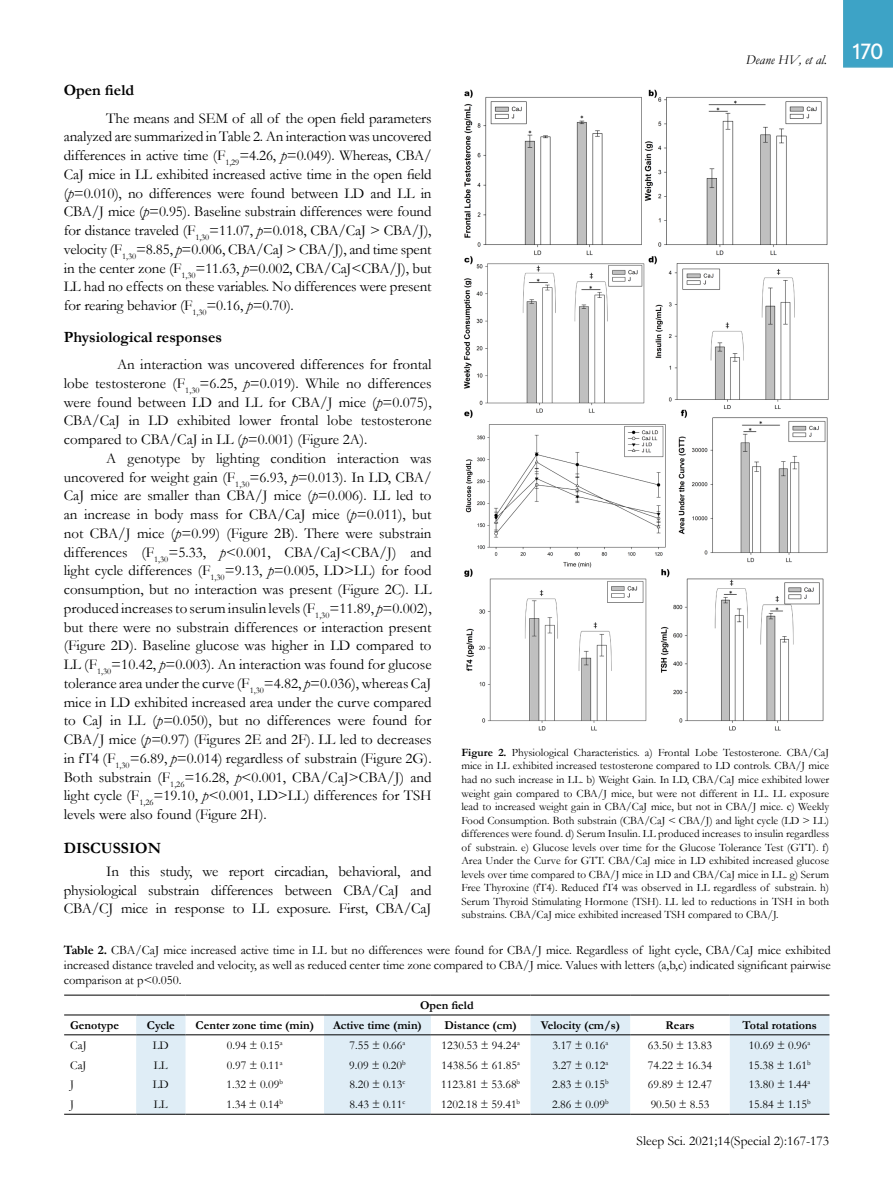
<style>
.page{position:relative;width:893px;height:1191px;background:#fff}
.page>*{position:absolute;margin:0;border:0;box-sizing:border-box;transform-origin:0 0}
.t1{font:700 15.75px "Garamond";color:#000}
.t2{font:15px/18.8px "Garamond";letter-spacing:-.01em;color:#000;text-align:justify}
.t3{font:13.5px "Garamond";color:#000}
.t4{font:italic 13.5px "Garamond";color:#000}
.t5{font:12.75px/15.3px "Garamond";color:#000;text-align:justify}
.t6{font:12px "Garamond";color:#000}
.t7{font:700 12px "Garamond";color:#000}
.t8{font:11.25px/13.5px "Garamond";color:#000;text-align:justify}
.s1{font-style:italic}
.s2{font-weight:700}
</style>
<div class="page">
<div style="left:843px;top:0;width:50px;height:68px;background:#3da3c6"></div>
<img style="left:463px;top:89px;width:366px;height:642px">
<svg style="left:136px;top:1015px;width:693px;height:99px;fill:#dfedf6"></svg>
<hr style="left:64px;top:994px;width:72px;height:1px;background:#000">
<hr style="left:136px;top:994px;width:49px;height:1px;background:#000">
<hr style="left:185px;top:994px;width:139px;height:1px;background:#000">
<hr style="left:324px;top:994px;width:107px;height:1px;background:#000">
<hr style="left:431px;top:994px;width:99px;height:1px;background:#000">
<hr style="left:530px;top:994px;width:100px;height:1px;background:#000">
<hr style="left:630px;top:994px;width:100px;height:1px;background:#000">
<hr style="left:730px;top:994px;width:99px;height:1px;background:#000">
<hr style="left:64px;top:1014px;width:72px;height:1px;background:#000">
<hr style="left:136px;top:1014px;width:49px;height:1px;background:#000">
<hr style="left:185px;top:1014px;width:139px;height:1px;background:#000">
<hr style="left:324px;top:1014px;width:107px;height:1px;background:#000">
<hr style="left:431px;top:1014px;width:99px;height:1px;background:#000">
<hr style="left:530px;top:1014px;width:100px;height:1px;background:#000">
<hr style="left:630px;top:1014px;width:100px;height:1px;background:#000">
<hr style="left:730px;top:1014px;width:99px;height:1px;background:#000">
<hr style="left:64px;top:1034px;width:72px;height:1px;background:#000">
<hr style="left:136px;top:1034px;width:49px;height:1px;background:#000">
<hr style="left:185px;top:1034px;width:139px;height:1px;background:#000">
<hr style="left:324px;top:1034px;width:107px;height:1px;background:#000">
<hr style="left:431px;top:1034px;width:99px;height:1px;background:#000">
<hr style="left:530px;top:1034px;width:100px;height:1px;background:#000">
<hr style="left:630px;top:1034px;width:100px;height:1px;background:#000">
<hr style="left:730px;top:1034px;width:99px;height:1px;background:#000">
<hr style="left:64px;top:1114px;width:72px;height:1px;background:#000">
<hr style="left:136px;top:1114px;width:49px;height:1px;background:#000">
<hr style="left:185px;top:1114px;width:139px;height:1px;background:#000">
<hr style="left:324px;top:1114px;width:107px;height:1px;background:#000">
<hr style="left:431px;top:1114px;width:99px;height:1px;background:#000">
<hr style="left:530px;top:1114px;width:100px;height:1px;background:#000">
<hr style="left:630px;top:1114px;width:100px;height:1px;background:#000">
<hr style="left:730px;top:1114px;width:99px;height:1px;background:#000">
<p class="t4" style="left:746px;top:51px;width:139px">Deane HV, et al. <sup>170</sup></p>
<p class="t1" style="left:64px;top:80px;width:72px">Open field</p>
<p class="t2" style="left:64px;top:108px;width:369px;text-indent:43px">The means and SEM of all of the open field parameters analyzed are summarized in Table 2. An interaction was uncovered differences in active time (F<sub>1,29</sub>=4.26, <span class="s1">p</span>=0.049). Whereas, CBA/ CaJ mice in LL exhibited increased active time in the open field (<span class="s1">p</span>=0.010), no differences were found between LD and LL in CBA/J mice (<span class="s1">p</span>=0.95). Baseline substrain differences were found for distance traveled (F<sub>1,30</sub>=11.07, <span class="s1">p</span>=0.018, CBA/CaJ &gt; CBA/J), velocity (F<sub>1,30</sub>=8.85, <span class="s1">p</span>=0.006, CBA/CaJ &gt; CBA/J), and time spent in the center zone (F<sub>1,30</sub>=11.63, <span class="s1">p</span>=0.002, CBA/CaJ&lt;CBA/J), but LL had no effects on these variables. No differences were present for rearing behavior (F<sub>1,30</sub>=0.16, <span class="s1">p</span>=0.70).</p>
<p class="t1" style="left:64px;top:326px;width:160px">Physiological responses</p>
<p class="t2" style="left:64px;top:354px;width:369px;text-indent:53px">An interaction was uncovered differences for frontal lobe testosterone (F<sub>1,30</sub>=6.25, <span class="s1">p</span>=0.019). While no differences were found between LD and LL for CBA/J mice (<span class="s1">p</span>=0.075), CBA/CaJ in LD exhibited lower frontal lobe testosterone compared to CBA/CaJ in LL (<span class="s1">p</span>=0.001) (Figure 2A).</p>
<p class="t2" style="left:64px;top:448px;width:369px;text-indent:43px">A genotype by lighting condition interaction was uncovered for weight gain (F<sub>1,30</sub>=6.93, <span class="s1">p</span>=0.013). In LD, CBA/ CaJ mice are smaller than CBA/J mice (<span class="s1">p</span>=0.006). LL led to an increase in body mass for CBA/CaJ mice (<span class="s1">p</span>=0.011), but not CBA/J mice (<span class="s1">p</span>=0.99) (Figure 2B). There were substrain differences (F<sub>1,30</sub>=5.33, <span class="s1">p</span>&lt;0.001, CBA/CaJ&lt;CBA/J) and light cycle differences (F<sub>1,30</sub>=9.13, <span class="s1">p</span>=0.005, LD&gt;LL) for food consumption, but no interaction was present (Figure 2C). LL produced increases to serum insulin levels (F<sub>1,30</sub>=11.89, <span class="s1">p</span>=0.002), but there were no substrain differences or interaction present (Figure 2D). Baseline glucose was higher in LD compared to LL (F<sub>1,30</sub>=10.42, <span class="s1">p</span>=0.003). An interaction was found for glucose tolerance area under the curve (F<sub>1,30</sub>=4.82, <span class="s1">p</span>=0.036), whereas CaJ mice in LD exhibited increased area under the curve compared to CaJ in LL (<span class="s1">p=</span>0.050), but no differences were found for CBA/J mice (<span class="s1">p=</span>0.97) (Figures 2E and 2F). LL led to decreases in fT4 (F<sub>1,30</sub>=6.89, <span class="s1">p</span>=0.014) regardless of substrain (Figure 2G).<br>Both substrain (F<sub>1,26</sub>=16.28, <span class="s1">p</span>&lt;0.001, CBA/CaJ&gt;CBA/J) and light cycle (F<sub>1,26</sub>=19.10, <span class="s1">p</span>&lt;0.001, LD&gt;LL) differences for TSH levels were also found (Figure 2H).</p>
<p class="t1" style="left:64px;top:837px;width:99px">DISCUSSION</p>
<p class="t2" style="left:64px;top:861px;width:369px;text-indent:43px">In this study, we report circadian, behavioral, and physiological substrain differences between CBA/CaJ and CBA/CJ mice in response to LL exposure. First, CBA/CaJ</p>
<p class="t8" style="left:461px;top:745px;width:369px"><span class="s2">Figure 2.</span> Physiological Characteristics. a) Frontal Lobe Testosterone. CBA/CaJ mice in LL exhibited increased testosterone compared to LD controls. CBA/J mice had no such increase in LL. b) Weight Gain. In LD, CBA/CaJ mice exhibited lower weight gain compared to CBA/J mice, but were not different in LL. LL exposure lead to increased weight gain in CBA/CaJ mice, but not in CBA/J mice. c) Weekly Food Consumption. Both substrain (CBA/CaJ &lt; CBA/J) and light cycle (LD &gt; LL) differences were found. d) Serum Insulin. LL produced increases to insulin regardless of substrain. e) Glucose levels over time for the Glucose Tolerance Test (GTT). f)<br>Area Under the Curve for GTT. CBA/CaJ mice in LD exhibited increased glucose levels over time compared to CBA/J mice in LD and CBA/CaJ mice in LL. g) Serum Free Thyroxine (fT4). Reduced fT4 was observed in LL regardless of substrain. h)<br>Serum Thyroid Stimulating Hormone (TSH). LL led to reductions in TSH in both substrains. CBA/CaJ mice exhibited increased TSH compared to CBA/J.</p>
<p class="t5" style="left:64px;top:941px;width:768px"><span class="s2">Table 2.</span> CBA/CaJ mice increased active time in LL but no differences were found for CBA/J mice. Regardless of light cycle, CBA/CaJ mice exhibited increased distance traveled and velocity, as well as reduced center time zone compared to CBA/J mice. Values with letters (a,b,c) indicated significant pairwise comparison at p&lt;0.050.</p>
<p class="t7" style="left:420px;top:997px;width:55px">Open field</p>
<p class="t7" style="left:70px;top:1016px;width:50px">Genotype</p>
<p class="t7" style="left:147px;top:1016px;width:29px">Cycle</p>
<p class="t7" style="left:196px;top:1016px;width:120px">Center zone time (min)</p>
<p class="t7" style="left:333px;top:1016px;width:90px">Active time (min)</p>
<p class="t7" style="left:444px;top:1016px;width:74px">Distance (cm)</p>
<p class="t7" style="left:541px;top:1016px;width:81px">Velocity (cm/s)</p>
<p class="t7" style="left:665px;top:1016px;width:30px">Rears</p>
<p class="t7" style="left:743px;top:1016px;width:76px">Total rotations</p>
<p class="t6" style="left:70px;top:1036px;width:18px">CaJ</p>
<p class="t6" style="left:153px;top:1036px;width:18px">LD</p>
<p class="t6" style="left:227px;top:1036px;width:57px">0.94 ± 0.15<sup>a</sup></p>
<p class="t6" style="left:350px;top:1036px;width:57px">7.55 ± 0.66<sup>a</sup></p>
<p class="t6" style="left:441px;top:1036px;width:80px">1230.53 ± 94.24<sup>a</sup></p>
<p class="t6" style="left:552px;top:1036px;width:57px">3.17 ± 0.16<sup>a</sup></p>
<p class="t6" style="left:648px;top:1036px;width:66px">63.50 ± 13.83</p>
<p class="t6" style="left:749px;top:1036px;width:63px">10.69 ± 0.96<sup>a</sup></p>
<p class="t6" style="left:70px;top:1056px;width:18px">CaJ</p>
<p class="t6" style="left:154px;top:1056px;width:15px">LL</p>
<p class="t6" style="left:227px;top:1056px;width:57px">0.97 ± 0.11<sup>a</sup></p>
<p class="t6" style="left:349px;top:1056px;width:58px">9.09 ± 0.20<sup>b</sup></p>
<p class="t6" style="left:441px;top:1056px;width:80px">1438.56 ± 61.85<sup>a</sup></p>
<p class="t6" style="left:552px;top:1056px;width:57px">3.27 ± 0.12<sup>a</sup></p>
<p class="t6" style="left:648px;top:1056px;width:66px">74.22 ± 16.34</p>
<p class="t6" style="left:748px;top:1056px;width:64px">15.38 ± 1.61<sup>b</sup></p>
<p class="t6" style="left:70px;top:1076px;width:5px">J</p>
<p class="t6" style="left:153px;top:1076px;width:18px">LD</p>
<p class="t6" style="left:226px;top:1076px;width:58px">1.32 ± 0.09<sup>b</sup></p>
<p class="t6" style="left:349px;top:1076px;width:57px">8.20 ± 0.13<sup>c</sup></p>
<p class="t6" style="left:441px;top:1076px;width:81px">1123.81 ± 53.68<sup>b</sup></p>
<p class="t6" style="left:552px;top:1076px;width:58px">2.83 ± 0.15<sup>b</sup></p>
<p class="t6" style="left:648px;top:1076px;width:66px">69.89 ± 12.47</p>
<p class="t6" style="left:749px;top:1076px;width:63px">13.80 ± 1.44<sup>a</sup></p>
<p class="t6" style="left:70px;top:1096px;width:5px">J</p>
<p class="t6" style="left:154px;top:1096px;width:15px">LL</p>
<p class="t6" style="left:226px;top:1096px;width:58px">1.34 ± 0.14<sup>b</sup></p>
<p class="t6" style="left:349px;top:1096px;width:57px">8.43 ± 0.11<sup>c</sup></p>
<p class="t6" style="left:441px;top:1096px;width:81px">1202.18 ± 59.41<sup>b</sup></p>
<p class="t6" style="left:552px;top:1096px;width:58px">2.86 ± 0.09<sup>b</sup></p>
<p class="t6" style="left:651px;top:1096px;width:60px">90.50 ± 8.53</p>
<p class="t6" style="left:748px;top:1096px;width:64px">15.84 ± 1.15<sup>b</sup></p>
<p class="t3" style="left:637px;top:1131px;width:194px">Sleep Sci. 2021;14(Special 2):167-173</p>
</div>
